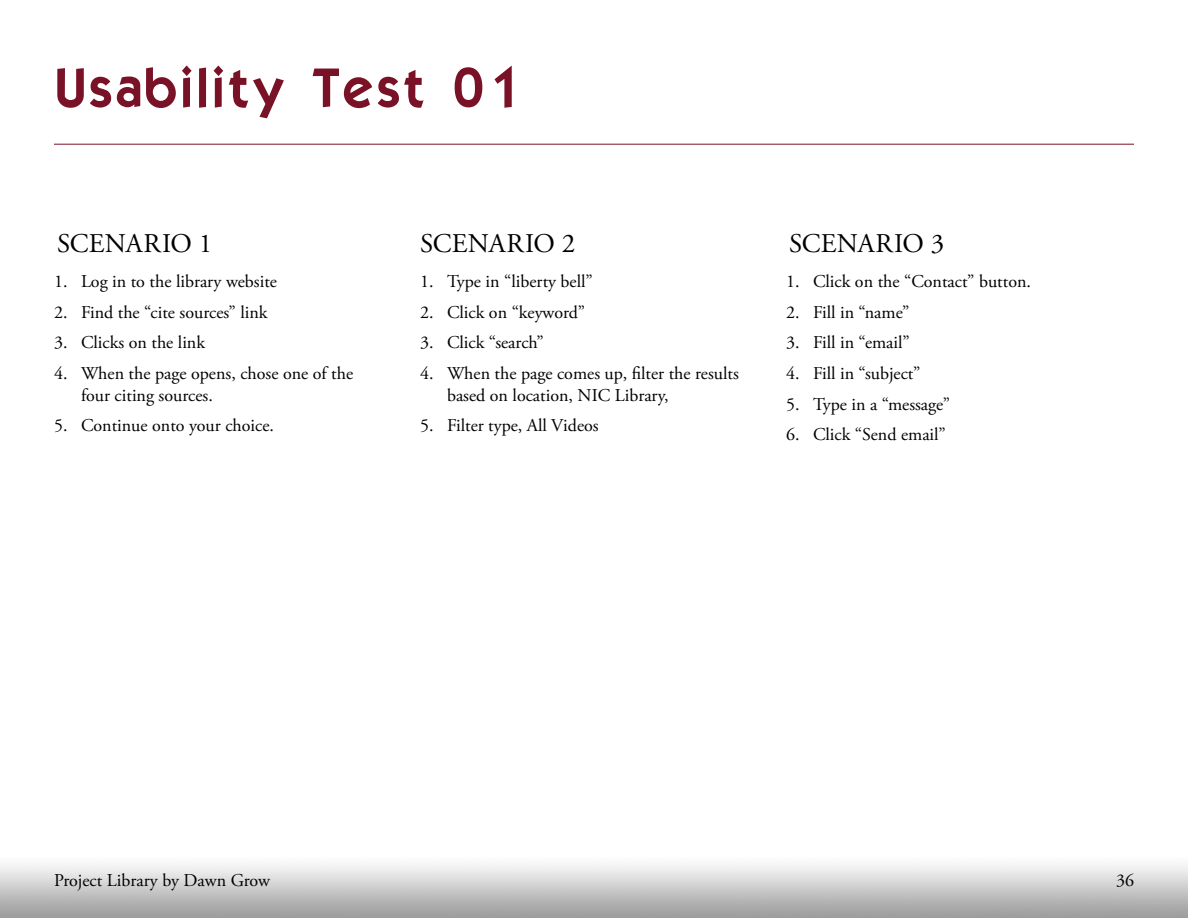
<style>
.page{position:relative;width:1188px;height:918px;background:#fff}
.page>*{position:absolute;margin:0;border:0;box-sizing:border-box;transform-origin:0 0}
.t1{font:54px "ELEGANCE";letter-spacing:.1em;color:#791127}
.t2{font:27px "Adobe Garamond Pro";color:#000}
.t3{font:18px/21.6px "Adobe Garamond Pro";color:#000}
</style>
<div class="page">
<hr style="left:54px;top:144px;width:1080px;height:1px;background:#791127">
<h1 class="t1" style="left:57px;top:54px;width:462px">Usability Test 01</h1>
<h2 class="t2" style="left:57px;top:227px;width:157px">SCENARIO 1</h2>
<p class="t3" style="left:54px;top:271px;width:224px">1. Log in to the library website</p>
<p class="t3" style="left:54px;top:302px;width:215px">2. Find the “cite sources” link</p>
<p class="t3" style="left:54px;top:332px;width:153px">3. Clicks on the link</p>
<p class="t3" style="left:81px;top:363px;width:274px;text-indent:-27px">4. When the page opens, chose one of the four citing sources.</p>
<p class="t3" style="left:54px;top:415px;width:222px">5. Continue onto your choice.</p>
<h2 class="t2" style="left:420px;top:227px;width:157px">SCENARIO 2</h2>
<p class="t3" style="left:420px;top:271px;width:174px">1. Type in “liberty bell”</p>
<p class="t3" style="left:420px;top:302px;width:167px">2. Click on “keyword”</p>
<p class="t3" style="left:420px;top:332px;width:125px">3. Click “search”</p>
<p class="t3" style="left:447px;top:363px;width:293px;text-indent:-27px">4. When the page comes up, filter the results based on location, NIC Library,</p>
<p class="t3" style="left:420px;top:415px;width:180px">5. Filter type, All Videos</p>
<h2 class="t2" style="left:789px;top:227px;width:157px">SCENARIO 3</h2>
<p class="t3" style="left:786px;top:271px;width:247px">1. Click on the “Contact” button.</p>
<p class="t3" style="left:786px;top:302px;width:125px">2. Fill in “name”</p>
<p class="t3" style="left:786px;top:332px;width:125px">3. Fill in “email”</p>
<p class="t3" style="left:786px;top:363px;width:136px">4. Fill in “subject”</p>
<p class="t3" style="left:786px;top:394px;width:166px">5. Type in a “message”</p>
<p class="t3" style="left:786px;top:424px;width:161px">6. Click “Send email”</p>
<p class="t3" style="left:54px;top:870px;width:217px">Project Library by Dawn Grow</p>
<p class="t3" style="left:1116px;top:870px;width:19px">36</p>
</div>
